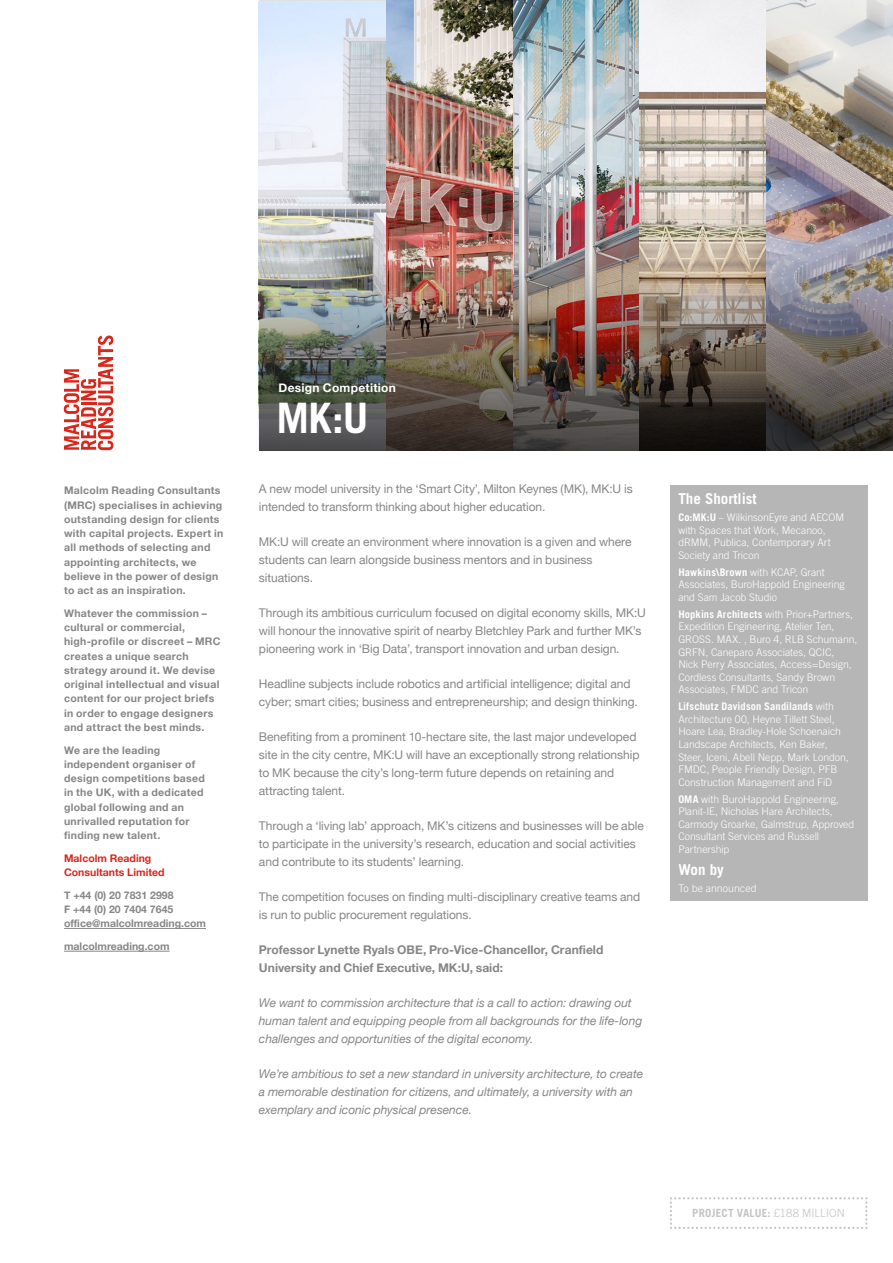
<style>
.page{position:relative;width:893px;height:1263px;background:#fff}
.page>*{position:absolute;margin:0;border:0;box-sizing:border-box;transform-origin:0 0}
.t1{font:700 42px "Trade Gothic LT Std";color:#fff}
.t2{font:700 15px "Trade Gothic LT Std";color:#fff}
.t3{font:12px/18px "Helvetica Neue";letter-spacing:-.005em;color:#878686}
.t4{font:italic 12px/18px "Helvetica Neue";letter-spacing:-.005em;color:#878686}
.t5{font:700 12px/18px "Helvetica Neue";letter-spacing:.005em;color:#878686}
.t6{font:700 12px "Helvetica Neue";letter-spacing:.02em;color:#fff}
.t7{font:700 11.25px "Trade Gothic LT Std";letter-spacing:.02em;color:#c4c4c7}
.t8{font:300 10.5px/12.6px "Trade Gothic LT Std";color:#fff}
.t9{font:700 10.5px/14.2px "Helvetica Neue";letter-spacing:.025em;color:#878686}
.t10{font:700 10.5px/14.2px "Helvetica Neue";color:#878686}
.t11{font:700 10.5px/14.2px "Helvetica Neue";color:#db261b}
.s1{font-weight:700}
.s2{font-weight:300}
</style>
<div class="page">
<img style="left:513px;top:0;width:126px;height:261px">
<svg style="left:639px;top:0;width:127px;height:261px"></svg>
<img style="left:766px;top:0;width:127px;height:261px">
<img style="left:386px;top:0;width:127px;height:261px">
<svg style="left:259px;top:0;width:127px;height:261px"></svg>
<hr style="left:64px;top:928px;width:142px;height:1px;background:#878686">
<hr style="left:64px;top:951px;width:106px;height:1px;background:#878686">
<svg style="left:64px;top:336px;width:49px;height:114px"></svg>
<svg style="left:670px;top:1197px;width:197px;height:32px"></svg>
<img style="left:259px;top:261px;width:634px;height:189px">
<div style="left:670px;top:485px;width:197px;height:416px;background:#b7b6b6"></div>
<p class="t9" style="left:64px;top:484px;width:161px">Malcolm Reading Consultants (MRC) specialises in achieving outstanding design for clients with capital projects. Expert in all methods of selecting and appointing architects, we believe in the power of design to act as an inspiration.</p>
<p class="t9" style="left:64px;top:606px;width:158px">Whatever the commission – cultural or commercial, high-profile or discreet – MRC creates a unique search strategy around it. We devise original intellectual and visual content for our project briefs in order to engage designers and attract the best minds.</p>
<p class="t9" style="left:64px;top:743px;width:142px">We are the leading independent organiser of design competitions based in the UK, with a dedicated global following and an unrivalled reputation for finding new talent.</p>
<p class="t11" style="left:64px;top:851px;width:102px">Malcolm Reading<br>Consultants Limited</p>
<p class="t10" style="left:64px;top:888px;width:143px">T +44 (0) 20 7831 2998<br>F +44 (0) 20 7404 7645 office@malcolmreading.com</p>
<p class="t10" style="left:64px;top:939px;width:107px">malcolmreading.com</p>
<p class="t6" style="left:279px;top:379px;width:119px">Design Competition</p>
<h1 class="t1" style="left:276px;top:392px;width:94px">MK:U</h1>
<p class="t3" style="left:259px;top:480px;width:375px">A new model university in the ‘Smart City’, Milton Keynes (MK), MK:U is intended to transform thinking about higher education.</p>
<p class="t3" style="left:259px;top:533px;width:374px">MK:U will create an environment where innovation is a given and where students can learn alongside business mentors and in business situations.</p>
<p class="t3" style="left:259px;top:604px;width:388px">Through its ambitious curriculum focused on digital economy skills, MK:U will honour the innovative spirit of nearby Bletchley Park and further MK’s pioneering work in ‘Big Data’, transport innovation and urban design.</p>
<p class="t3" style="left:259px;top:675px;width:380px">Headline subjects include robotics and artificial intelligence; digital and cyber; smart cities; business and entrepreneurship; and design thinking.</p>
<p class="t3" style="left:259px;top:728px;width:382px">Benefiting from a prominent 10-hectare site, the last major undeveloped site in the city centre, MK:U will have an exceptionally strong relationship to MK because the city’s long-term future depends on retaining and attracting talent.</p>
<p class="t3" style="left:259px;top:817px;width:386px">Through a ‘living lab’ approach, MK’s citizens and businesses will be able to participate in the university’s research, education and social activities and contribute to its students’ learning.</p>
<p class="t3" style="left:259px;top:888px;width:383px">The competition focuses on finding multi-disciplinary creative teams and is run to public procurement regulations.</p>
<p class="t5" style="left:259px;top:941px;width:346px">Professor Lynette Ryals OBE, Pro-Vice-Chancellor, Cranfield<br>University and Chief Executive, MK:U, said:</p>
<p class="t4" style="left:259px;top:994px;width:385px">We want to commission architecture that is a call to action: drawing out human talent and equipping people from all backgrounds for the life-long challenges and opportunities of the digital economy.</p>
<p class="t4" style="left:259px;top:1065px;width:386px">We’re ambitious to set a new standard in university architecture, to create a memorable destination for citizens, and ultimately, a university with an exemplary and iconic physical presence.</p>
<p class="t2" style="left:678px;top:490px;width:80px">The Shortlist</p>
<p class="t8" style="left:678px;top:511px;width:167px"><span class="s1">Co:MK:U</span> – WilkinsonEyre and AECOM with Spaces that Work, Mecanoo, dRMM, Publica, Contemporary Art<br>Society and Tricon</p>
<p class="t8" style="left:678px;top:565px;width:168px"><span class="s1">Hawkins\Brown</span> with KCAP, Grant<br>Associates, BuroHappold Engineering and Sam Jacob Studio</p>
<p class="t8" style="left:678px;top:607px;width:181px"><span class="s1">Hopkins Architects</span> with Prior+Partners, Expedition Engineering, Atelier Ten, GROSS. MAX. , Buro 4, RLB Schumann, GRFN, Caneparo Associates, QCIC,<br>Nick Perry Associates, Access=Design, Cordless Consultants, Sandy Brown Associates, FMDC and Tricon</p>
<p class="t8" style="left:678px;top:700px;width:172px"><span class="s1">Lifschutz Davidson Sandilands</span> with Architecture 00, Heyne Tillett Steel, Hoare Lea, Bradley-Hole Schoenaich Landscape Architects, Ken Baker, Steer, Iceni, Abell Nepp, Mark London, FMDC, People Friendly Design, PFB Construction Management and FiD</p>
<p class="t8" style="left:678px;top:792px;width:178px"><span class="s1">OMA</span> with BuroHappold Engineering,<br>Planit-IE, Nicholas Hare Architects,<br>Carmody Groarke, Galmstrup, Approved<br>Consultant Services and Russell<br>Partnership</p>
<p class="t2" style="left:678px;top:861px;width:47px">Won by</p>
<p class="t8" style="left:678px;top:882px;width:80px">To be announced</p>
<p class="t7" style="left:692px;top:1206px;width:154px">PROJECT VALUE: <span class="s2">£188 MILLION</span></p>
</div>
